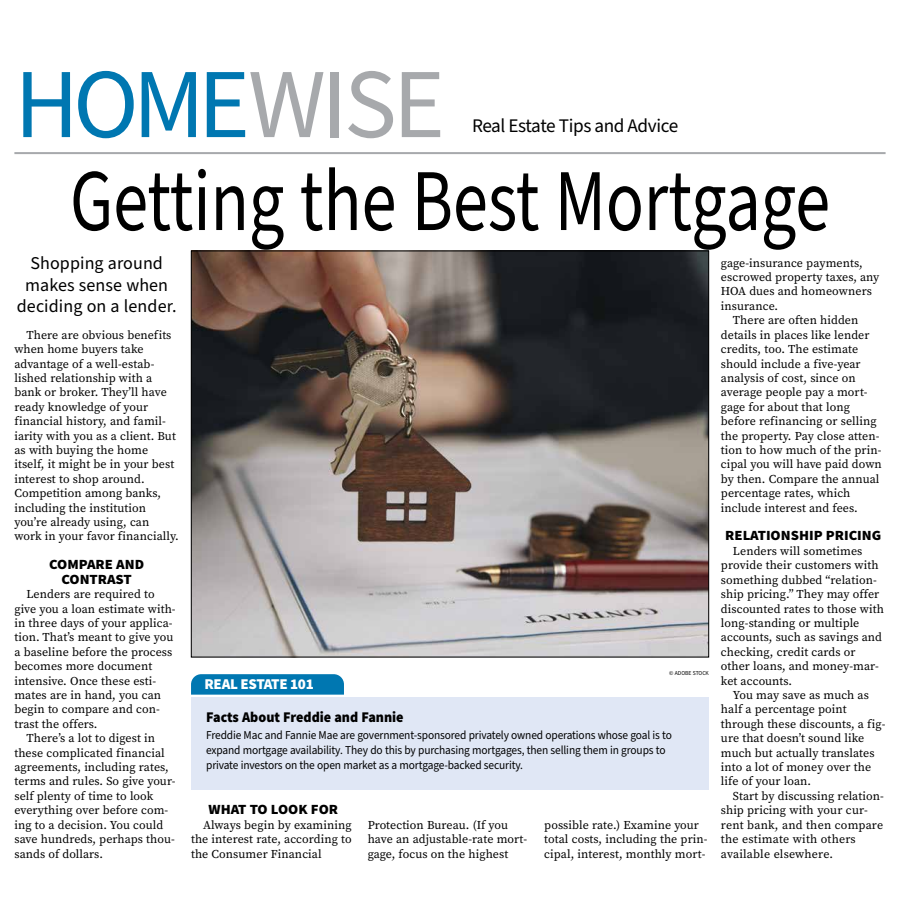
<style>
.page{position:relative;width:900px;height:908px;background:#fff}
.page>*{position:absolute;margin:0;border:0;box-sizing:border-box;transform-origin:0 0}
.t1{font:99px "Source Sans Pro";letter-spacing:-.04em;color:#0077b1}
.t2{font:88px "Source Sans Pro";color:#000;scale:.8 1}
.t3{font:19.2px "Source Sans Pro";letter-spacing:-.02em;color:#000}
.t4{font:18px/21.6px "Source Sans Pro";letter-spacing:.005em;color:#000;text-align:center}
.t5{font:900 15px "Source Sans Pro";letter-spacing:-.02em;color:#fff}
.t6{font:900 14.8px "Source Sans Pro";color:#000;scale:.95 1}
.t7{font:900 14px/14.4px "Source Sans Pro";color:#000;text-align:center;scale:1.05 1}
.t8{font:12px/14.4px "Source Serif Pro";letter-spacing:.005em;color:#000}
.t9{font:12px/15px "Source Sans Pro";letter-spacing:-.01em;color:#000;scale:.95 1}
.t10{font:6px "Source Sans Pro";color:#000;scale:.95 1}
.s1{color:#a7a9ac}
</style>
<div class="page">
<hr style="left:14px;top:152px;width:872px;height:2px;background:#a7a9ac">
<img style="left:193px;top:252px;width:514px;height:403px">
<div style="left:191px;top:697px;width:518px;height:92px;background:#e0e7f5"></div>
<div style="left:191px;top:674px;width:153px;height:20px;background:#0077b1"></div>
<h1 class="t1" style="left:14px;top:38px;width:432px">HOME<span class="s1">WISE</span></h1>
<h3 class="t3" style="left:472px;top:113px;width:208px">Real Estate Tips and Advice</h3>
<h2 class="t2" style="left:70px;top:142px;width:952px">Getting the Best Mortgage</h2>
<h3 class="t4" style="left:17px;top:253px;width:161px">Shopping around makes sense when deciding on a lender.</h3>
<p class="t8" style="left:14px;top:327px;width:166px;text-indent:12px">There are obvious benefits when home buyers take advantage of a well-estab&shy;lished relationship with a bank or broker. They’ll have ready knowledge of your financial history, and famil&shy;iarity with you as a client. But as with buying the home itself, it might be in your best interest to shop around.<br>Competition among banks, including the institution you’re already using, can work in your favor financially.</p>
<p class="t7" style="left:49px;top:557px;width:92px">COMPARE AND<br>CONTRAST</p>
<p class="t8" style="left:26px;top:586px;width:130px">Lenders are required to</p>
<p class="t8" style="left:14px;top:601px;width:163px">give you a loan estimate with-</p>
<p class="t8" style="left:14px;top:615px;width:160px">in three days of your applica-</p>
<p class="t8" style="left:14px;top:630px;width:161px">tion. That’s meant to give you</p>
<p class="t8" style="left:14px;top:644px;width:160px">a baseline before the process</p>
<p class="t8" style="left:14px;top:658px;width:139px">becomes more document</p>
<p class="t8" style="left:14px;top:673px;width:143px">intensive. Once these esti-</p>
<p class="t8" style="left:14px;top:687px;width:148px">mates are in hand, you can</p>
<p class="t8" style="left:14px;top:702px;width:147px">begin to compare and con-</p>
<p class="t8" style="left:14px;top:716px;width:85px">trast the offers.</p>
<p class="t8" style="left:26px;top:730px;width:130px">There’s a lot to digest in</p>
<p class="t8" style="left:14px;top:745px;width:152px">these complicated financial</p>
<p class="t8" style="left:14px;top:759px;width:156px">agreements, including rates,</p>
<p class="t8" style="left:14px;top:774px;width:163px">terms and rules. So give your-</p>
<p class="t8" style="left:14px;top:788px;width:141px">self plenty of time to look</p>
<p class="t8" style="left:14px;top:802px;width:155px">everything over before com-</p>
<p class="t8" style="left:14px;top:817px;width:150px">ing to a decision. You could</p>
<p class="t8" style="left:14px;top:831px;width:162px">save hundreds, perhaps thou-</p>
<p class="t8" style="left:14px;top:846px;width:90px">sands of dollars.</p>
<p class="t8" style="left:721px;top:255px;width:143px">gage-insurance payments,</p>
<p class="t8" style="left:721px;top:270px;width:160px">escrowed property taxes, any</p>
<p class="t8" style="left:721px;top:284px;width:153px">HOA dues and homeowners</p>
<p class="t8" style="left:721px;top:298px;width:59px">insurance.</p>
<p class="t8" style="left:733px;top:313px;width:127px">There are often hidden</p>
<p class="t8" style="left:721px;top:327px;width:150px">details in places like lender</p>
<p class="t8" style="left:721px;top:342px;width:139px">credits, too. The estimate</p>
<p class="t8" style="left:721px;top:356px;width:141px">should include a five-year</p>
<p class="t8" style="left:721px;top:370px;width:136px">analysis of cost, since on</p>
<p class="t8" style="left:721px;top:385px;width:148px">average people pay a mort-</p>
<p class="t8" style="left:721px;top:399px;width:131px">gage for about that long</p>
<p class="t8" style="left:721px;top:414px;width:157px">before refinancing or selling</p>
<p class="t8" style="left:721px;top:428px;width:160px">the property. Pay close atten-</p>
<p class="t8" style="left:721px;top:442px;width:162px">tion to how much of the prin-</p>
<p class="t8" style="left:721px;top:457px;width:162px">cipal you will have paid down</p>
<p class="t8" style="left:721px;top:471px;width:160px">by then. Compare the annual</p>
<p class="t8" style="left:721px;top:486px;width:131px">percentage rates, which</p>
<p class="t8" style="left:721px;top:500px;width:138px">include interest and fees.</p>
<p class="t7" style="left:725px;top:528px;width:150px">RELATIONSHIP PRICING</p>
<p class="t8" style="left:721px;top:543px;width:164px;text-indent:12px">Lenders will sometimes provide their customers with something dubbed “relation&shy;ship pricing.” They may offer discounted rates to those with long-standing or multiple accounts, such as savings and checking, credit cards or other loans, and money-mar&shy;ket accounts.</p>
<p class="t8" style="left:721px;top:687px;width:166px;text-indent:12px">You may save as much as half a percentage point through these discounts, a fig&shy;ure that doesn’t sound like much but actually translates into a lot of money over the life of your loan.</p>
<p class="t8" style="left:721px;top:788px;width:164px;text-indent:12px">Start by discussing relation&shy;ship pricing with your cur&shy;rent bank, and then compare the estimate with others available elsewhere.</p>
<p class="t10" style="left:669px;top:668px;width:43px">© ADOBE STOCK</p>
<p class="t5" style="left:205px;top:673px;width:111px">REAL ESTATE 101</p>
<p class="t6" style="left:206px;top:706px;width:209px">Facts About Freddie and Fannie</p>
<p class="t9" style="left:206px;top:728px;width:492px">Freddie Mac and Fannie Mae are government-sponsored privately owned operations whose goal is to expand mortgage availability. They do this by purchasing mortgages, then selling them in groups to private investors on the open market as a mortgage-backed security.</p>
<p class="t7" style="left:209px;top:802px;width:125px">WHAT TO LOOK FOR</p>
<p class="t8" style="left:191px;top:817px;width:162px;text-align:justify;text-indent:12px">Always begin by examining the interest rate, according to the Consumer Financial</p>
<p class="t8" style="left:368px;top:817px;width:161px">Protection Bureau. (If you have an adjustable-rate mort&shy;gage, focus on the highest</p>
<p class="t8" style="left:544px;top:817px;width:165px">possible rate.) Examine your total costs, including the prin&shy;cipal, interest, monthly mort-</p>
</div>
